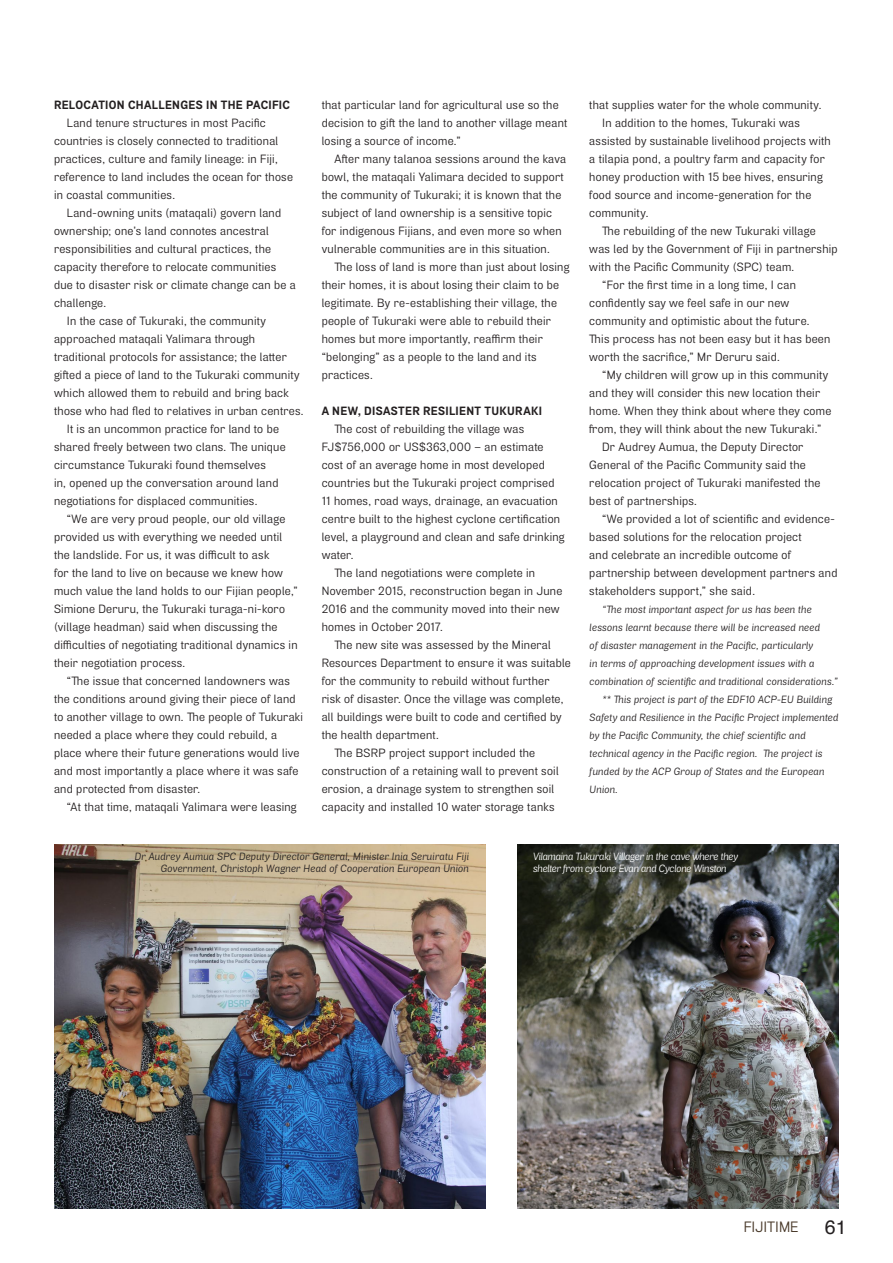
<style>
.page{position:relative;width:893px;height:1263px;background:#fff}
.page>*{position:absolute;margin:0;border:0;box-sizing:border-box;transform-origin:0 0}
.t1{font:19.5px "Helvetica";color:#231f20}
.t2{font:15px "Air";color:#473727}
.TRAVEL_BODYTXT{font:12px/18px "Air";letter-spacing:.025em;color:#231f20}
.TRAVEL_BODYTXT-2{font:700 12px "Air";letter-spacing:.03em;color:#231f20}
.TRAVEL_BODYTXT-3{font:italic 10.5px/18px "Air";letter-spacing:.025em;color:#231f20}
.TRAVEL_BODYTXT-4{font:italic 10.5px/12px "Air";letter-spacing:-.01em;color:#fff}
</style>
<div class="page">
<img style="left:54px;top:845px;width:432px;height:364px">
<img style="left:518px;top:845px;width:321px;height:364px">
<p class="TRAVEL_BODYTXT-2" style="left:54px;top:97px;width:237px">RELOCATION CHALLENGES IN THE PACIFIC</p>
<p class="TRAVEL_BODYTXT" style="left:54px;top:114px;width:240px;text-indent:13px">Land tenure structures in most Pacific countries is closely connected to traditional practices, culture and family lineage: in Fiji, reference to land includes the ocean for those in coastal communities.</p>
<p class="TRAVEL_BODYTXT" style="left:54px;top:204px;width:243px;text-indent:13px">Land-owning units (mataqali) govern land ownership; one’s land connotes ancestral responsibilities and cultural practices, the capacity therefore to relocate communities due to disaster risk or climate change can be a challenge.</p>
<p class="TRAVEL_BODYTXT" style="left:54px;top:312px;width:251px;text-indent:13px">In the case of Tukuraki, the community approached mataqali Yalimara through traditional protocols for assistance; the latter gifted a piece of land to the Tukuraki community which allowed them to rebuild and bring back those who had fled to relatives in urban centres.</p>
<p class="TRAVEL_BODYTXT" style="left:54px;top:420px;width:233px;text-indent:13px">It is an uncommon practice for land to be shared freely between two clans. The unique circumstance Tukuraki found themselves<br>in, opened up the conversation around land negotiations for displaced communities.</p>
<p class="TRAVEL_BODYTXT" style="left:54px;top:510px;width:245px;text-indent:13px">“We are very proud people, our old village provided us with everything we needed until the landslide. For us, it was difficult to ask<br>for the land to live on because we knew how much value the land holds to our Fijian people,” Simione Deruru, the Tukuraki turaga-ni-koro (village headman) said when discussing the difficulties of negotiating traditional dynamics in their negotiation process.</p>
<p class="TRAVEL_BODYTXT" style="left:54px;top:672px;width:251px;text-indent:13px">“The issue that concerned landowners was the conditions around giving their piece of land to another village to own. The people of Tukuraki needed a place where they could rebuild, a place where their future generations would live and most importantly a place where it was safe and protected from disaster.</p>
<p class="TRAVEL_BODYTXT" style="left:67px;top:798px;width:231px">“At that time, mataqali Yalimara were leasing</p>
<p class="TRAVEL_BODYTXT" style="left:322px;top:96px;width:247px">that particular land for agricultural use so the decision to gift the land to another village meant losing a source of income.”</p>
<p class="TRAVEL_BODYTXT" style="left:322px;top:150px;width:246px;text-indent:13px">After many talanoa sessions around the kava bowl, the mataqali Yalimara decided to support the community of Tukuraki; it is known that the subject of land ownership is a sensitive topic for indigenous Fijians, and even more so when vulnerable communities are in this situation.</p>
<p class="TRAVEL_BODYTXT" style="left:322px;top:258px;width:249px;text-indent:13px">The loss of land is more than just about losing their homes, it is about losing their claim to be legitimate. By re-establishing their village, the people of Tukuraki were able to rebuild their homes but more importantly, reaffirm their “belonging” as a people to the land and its practices.</p>
<p class="TRAVEL_BODYTXT-2" style="left:322px;top:403px;width:222px">A NEW, DISASTER RESILIENT TUKURAKI</p>
<p class="TRAVEL_BODYTXT" style="left:322px;top:420px;width:244px;text-indent:13px">The cost of rebuilding the village was FJ$756,000 or US$363,000 – an estimate cost of an average home in most developed countries but the Tukuraki project comprised 11 homes, road ways, drainage, an evacuation centre built to the highest cyclone certification level, a playground and clean and safe drinking water.</p>
<p class="TRAVEL_BODYTXT" style="left:322px;top:564px;width:242px;text-indent:13px">The land negotiations were complete in November 2015, reconstruction began in June 2016 and the community moved into their new homes in October 2017.</p>
<p class="TRAVEL_BODYTXT" style="left:322px;top:636px;width:251px;text-indent:13px">The new site was assessed by the Mineral Resources Department to ensure it was suitable for the community to rebuild without further risk of disaster. Once the village was complete, all buildings were built to code and certified by the health department.</p>
<p class="TRAVEL_BODYTXT" style="left:322px;top:744px;width:239px;text-indent:13px">The BSRP project support included the construction of a retaining wall to prevent soil erosion, a drainage system to strengthen soil capacity and installed 10 water storage tanks</p>
<p class="TRAVEL_BODYTXT" style="left:589px;top:96px;width:234px">that supplies water for the whole community.</p>
<p class="TRAVEL_BODYTXT" style="left:589px;top:114px;width:243px;text-indent:13px">In addition to the homes, Tukuraki was assisted by sustainable livelihood projects with a tilapia pond, a poultry farm and capacity for honey production with 15 bee hives, ensuring food source and income-generation for the community.</p>
<p class="TRAVEL_BODYTXT" style="left:589px;top:222px;width:250px;text-indent:13px">The rebuilding of the new Tukuraki village was led by the Government of Fiji in partnership with the Pacific Community (SPC) team.</p>
<p class="TRAVEL_BODYTXT" style="left:589px;top:276px;width:243px;text-indent:13px">“For the first time in a long time, I can confidently say we feel safe in our new community and optimistic about the future.<br>This process has not been easy but it has been worth the sacrifice,” Mr Deruru said.</p>
<p class="TRAVEL_BODYTXT" style="left:589px;top:366px;width:243px;text-indent:13px">“My children will grow up in this community and they will consider this new location their home. When they think about where they come from, they will think about the new Tukuraki.”</p>
<p class="TRAVEL_BODYTXT" style="left:589px;top:438px;width:233px;text-indent:13px">Dr Audrey Aumua, the Deputy Director General of the Pacific Community said the relocation project of Tukuraki manifested the best of partnerships.</p>
<p class="TRAVEL_BODYTXT" style="left:589px;top:510px;width:250px;text-indent:13px">“We provided a lot of scientific and evidence&shy;based solutions for the relocation project<br>and celebrate an incredible outcome of partnership between development partners and stakeholders support,” she said.</p>
<p class="TRAVEL_BODYTXT-3" style="left:589px;top:600px;width:249px;text-indent:13px">“The most important aspect for us has been the lessons learnt because there will be increased need<br>of disaster management in the Pacific, particularly<br>in terms of approaching development issues with a combination of scientific and traditional considerations.”</p>
<p class="TRAVEL_BODYTXT-3" style="left:589px;top:690px;width:250px;text-indent:13px">** This project is part of the EDF10 ACP-EU Building Safety and Resilience in the Pacific Project implemented by the Pacific Community, the chief scientific and technical agency in the Pacific region. The project is funded by the ACP Group of States and the European Union.</p>
<p class="TRAVEL_BODYTXT-3" style="left:134px;top:851px;width:336px;line-height:12px;text-align:right">Dr Audrey Aumua SPC Deputy Director General, Minister Inia Seruiratu Fiji<br>Government, Christoph Wagner Head of Cooperation European Union</p>
<p class="TRAVEL_BODYTXT-4" style="left:533px;top:851px;width:206px">Vilamaina Tukuraki Villager in the cave where they shelter from cyclone Evan and Cyclone Winston</p>
<p class="t2" style="left:744px;top:1218px;width:56px">FIJITIME</p>
<p class="t1" style="left:825px;top:1211px;width:23px">61</p>
</div>
